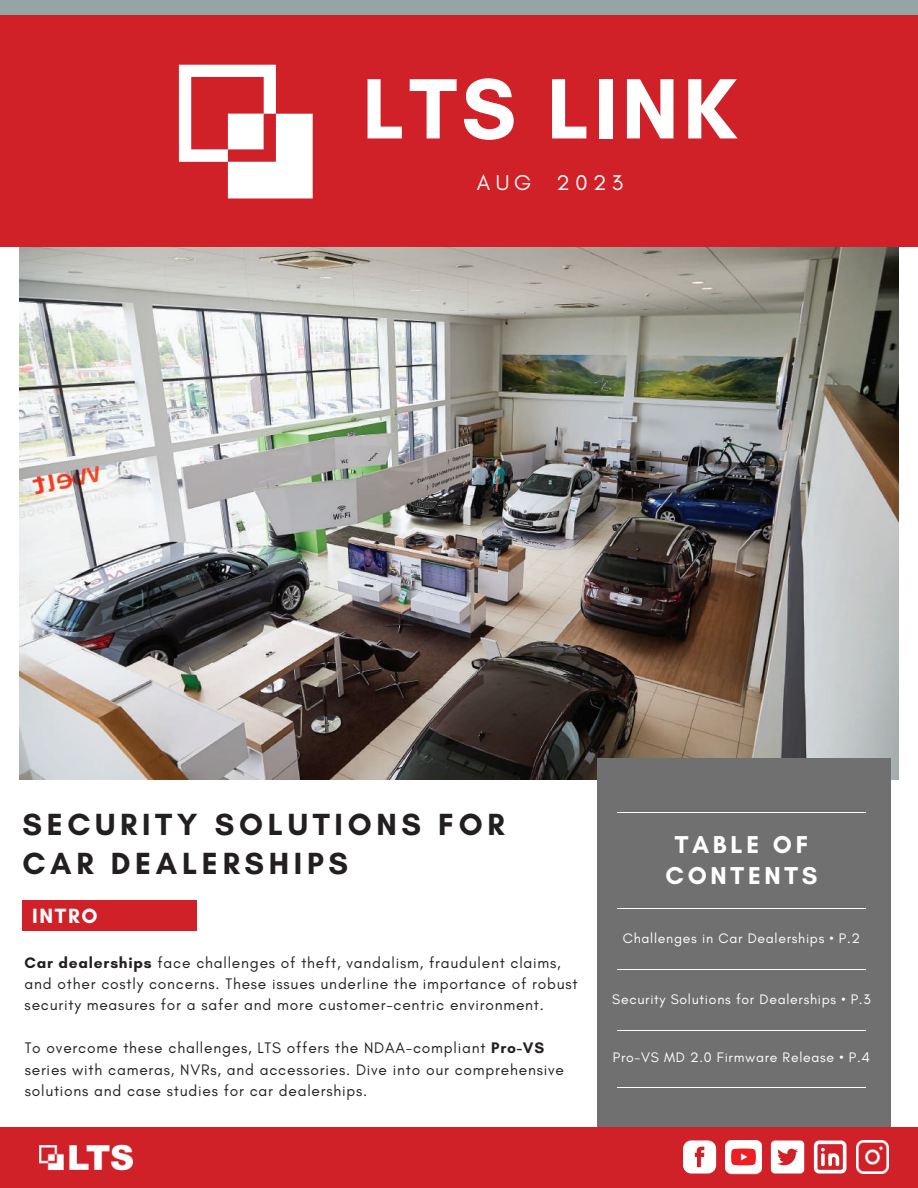
<style>
.page{position:relative;width:918px;height:1188px;background:#fff}
.page>*{position:absolute;margin:0;border:0;box-sizing:border-box;transform-origin:0 0}
.t1{font:700 87.15px "Glacial Indifference";letter-spacing:.05em;color:#fff}
.t2{font:700 31.2px/39.5px "Glacial Indifference";letter-spacing:.15em;color:#231f20}
.t3{font:700 24.9px/31.5px "Glacial Indifference";letter-spacing:.15em;color:#fff;text-align:center}
.t4{font:21.75px "Glacial Indifference";letter-spacing:.25em;color:#fff}
.t5{font:700 21px "Glacial Indifference";letter-spacing:.08em;color:#fff}
.t6{font:15.6px/21.5px "Glacial Indifference";letter-spacing:.05em;color:#231f20}
.t7{font:14.1px "Glacial Indifference";letter-spacing:.05em;color:#fff}
.s1{font-weight:700}
</style>
<div class="page">
<img style="left:19px;top:247px;width:880px;height:532px">
<div style="left:0;top:13px;width:918px;height:234px;background:#d02028"></div>
<div style="left:597px;top:758px;width:293px;height:418px;background:#707071"></div>
<div style="left:0;top:0;width:918px;height:15px;background:#95a5a5"></div>
<div style="left:23px;top:900px;width:174px;height:31px;background:#d02028"></div>
<div style="left:0;top:1128px;width:918px;height:60px;background:#d02028"></div>
<svg style="left:179px;top:65px;width:134px;height:133px"></svg>
<img style="left:39px;top:1144px;width:94px;height:27px">
<img style="left:726px;top:1141px;width:35px;height:33px">
<svg style="left:814px;top:1140px;width:32px;height:33px"></svg>
<svg style="left:683px;top:1140px;width:33px;height:34px"></svg>
<svg style="left:771px;top:1140px;width:33px;height:33px"></svg>
<img style="left:856px;top:1140px;width:33px;height:33px">
<hr style="left:617px;top:908px;width:249px;height:1px;background:#fff">
<hr style="left:617px;top:969px;width:249px;height:1px;background:#fff">
<hr style="left:617px;top:1030px;width:249px;height:1px;background:#fff">
<hr style="left:617px;top:1087px;width:249px;height:1px;background:#fff">
<hr style="left:617px;top:813px;width:249px;height:1px;background:#fff">
<h1 class="t1" style="left:362px;top:55px;width:376px">LTS LINK</h1>
<h3 class="t4" style="left:477px;top:171px;width:148px">AUG 2023</h3>
<h2 class="t2" style="left:22px;top:804px;width:484px">SECURITY SOLUTIONS FOR<br>CAR DEALERSHIPS</h2>
<h3 class="t5" style="left:32px;top:903px;width:67px">INTRO</h3>
<h3 class="t3" style="left:665px;top:828px;width:154px">TABLE OF<br>CONTENTS</h3>
<p class="t6" style="left:25px;top:952px;width:555px"><span class="s1">Car dealerships</span> face challenges of theft, vandalism, fraudulent claims, and other costly concerns. These issues underline the importance of robust security measures for a safer and more customer-centric environment.</p>
<p class="t6" style="left:25px;top:1037px;width:541px">To overcome these challenges, LTS offers the NDAA-compliant <span class="s1">Pro-VS </span>series with cameras, NVRs, and accessories. Dive into our comprehensive solutions and case studies for car dealerships.</p>
<p class="t7" style="left:623px;top:931px;width:239px">Challenges in Car Dealerships • P.2</p>
<p class="t7" style="left:612px;top:992px;width:260px">Security Solutions for Dealerships • P.3</p>
<p class="t7" style="left:613px;top:1049px;width:259px">Pro-VS MD 2.0 Firmware Release • P.4</p>
</div>
